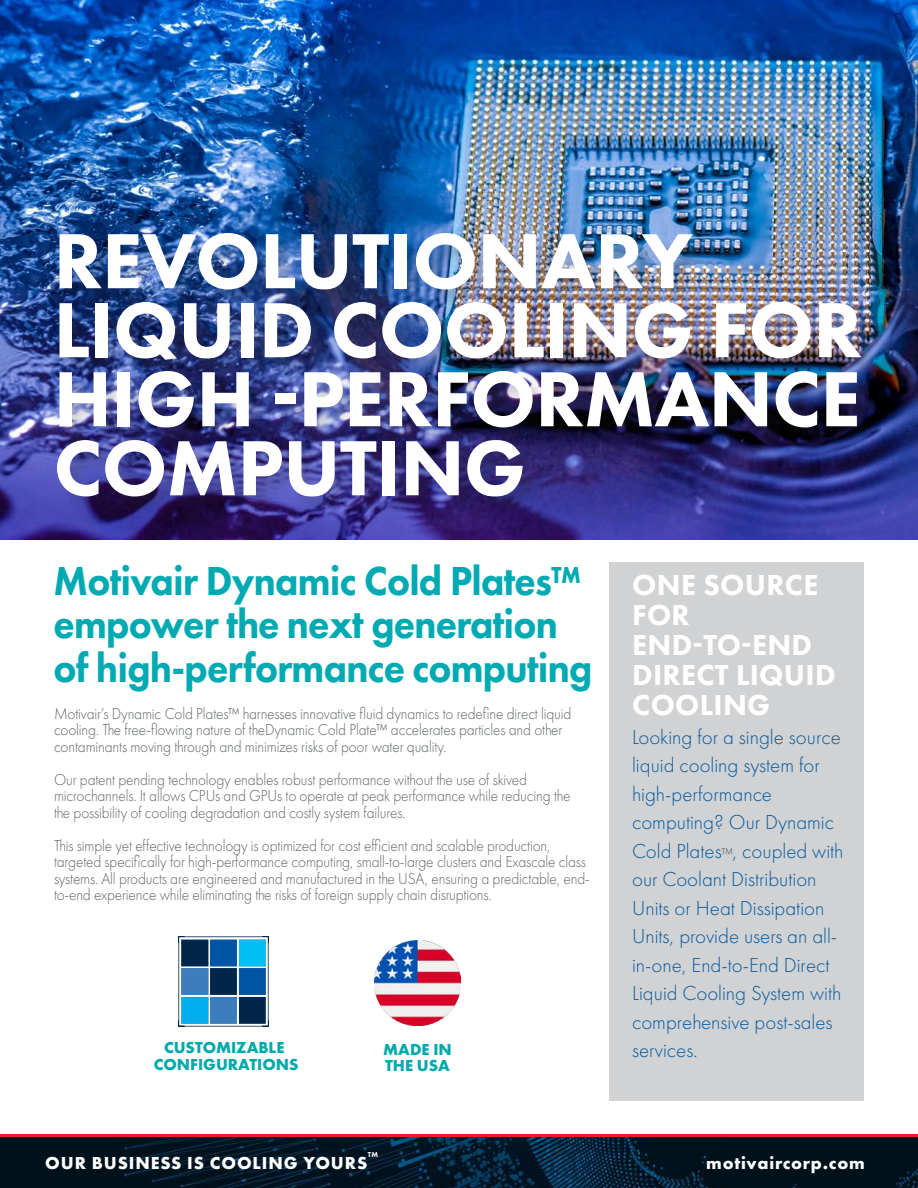
<style>
.page{position:relative;width:918px;height:1188px;background:#fff}
.page>*{position:absolute;margin:0;border:0;box-sizing:border-box;transform-origin:0 0}
.t1{font:800 81px/69px "Futura PT";letter-spacing:-.01em;color:#fff}
.t2{font:800 42px/43.5px "Futura PT";letter-spacing:-.02em;color:#00aab3;scale:.93 1}
.t3{font:800 30px/30px "Futura PT";letter-spacing:.01em;color:#fff}
.t4{font:300 21px/28.5px "Futura PT";color:#01589e}
.t5{font:700 18px "Futura PT";letter-spacing:.05em;color:#fff}
.t6{font:300 16.5px/16.5px "Futura PT";letter-spacing:-.01em;color:#5e6567;scale:.93 1}
.t7{font:700 16.5px "Futura PT";color:#00a9ab}
.t8{font:800 7.5px "Futura PT";color:#fff}
.s1{font-size:16.5px;color:#5e6567}
</style>
<div class="page">
<div style="left:0;top:1134px;width:918px;height:6px;background:#ee1d23"></div>
<img style="left:0;top:1137px;width:918px;height:51px">
<img style="left:0;top:0;width:918px;height:539px">
<div style="left:59px;top:235px;width:820px;height:280px;background:#231f20;opacity:.17"></div>
<img style="left:179px;top:936px;width:90px;height:90px">
<img style="left:375px;top:940px;width:85px;height:85px">
<div style="left:610px;top:562px;width:254px;height:539px;background:#d1d2d4"></div>
<p class="t1" style="left:54px;top:225px;width:810px">REVOLUTIONARY<br>LIQUID COOLING FOR<br>HIGH -PERFORMANCE<br>COMPUTING</p>
<p class="t2" style="left:54px;top:558px;width:581px">Motivair Dynamic Cold Plates™ empower the next generation of high-performance computing</p>
<p class="t6" style="left:54px;top:705px;width:558px">Motivair’s Dynamic Cold Plates™ harnesses innovative fluid dynamics to redefine direct liquid cooling. The free-flowing nature of theDynamic Cold Plate™ accelerates particles and other contaminants moving through and minimizes risks of poor water quality.</p>
<p class="t6" style="left:54px;top:771px;width:557px">Our patent pending technology enables robust performance without the use of skived microchannels. It allows CPUs and GPUs to operate at peak performance while reducing the the possibility of cooling degradation and costly system failures.</p>
<p class="t6" style="left:54px;top:837px;width:578px">This simple yet effective technology is optimized for cost efficient and scalable production, targeted specifically for high-performance computing, small-to-large clusters and Exascale class systems. All products are engineered and manufactured in the USA, ensuring a predictable, end&shy;to-end experience while eliminating the risks of foreign supply chain disruptions.</p>
<p class="t7" style="left:164px;top:1037px;width:122px">CUSTOMIZABLE</p>
<p class="t7" style="left:154px;top:1054px;width:146px">CONFIGURATIONS</p>
<p class="t7" style="left:383px;top:1039px;width:70px">MADE IN</p>
<p class="t7" style="left:385px;top:1055px;width:66px">THE USA</p>
<p class="t3" style="left:632px;top:570px;width:188px">ONE SOURCE<br>FOR<br>END-TO-END</p>
<p class="t3" style="left:632px;top:660px;width:205px">DIRECT LIQUID</p>
<p class="t3" style="left:632px;top:690px;width:140px">COOLING</p>
<p class="t4" style="left:632px;top:723px;width:213px">Looking for a single source liquid cooling system for high-performance computing? Our Dynamic<br>Cold Plates<span class="s1">™</span>, coupled with our Coolant Distribution<br>Units or Heat Dissipation<br>Units, provide users an all&shy;in-one, End-to-End Direct<br>Liquid Cooling System with comprehensive post-sales services.</p>
<p class="t8" style="left:368px;top:1150px;width:12px">TM</p>
<p class="t5" style="left:45px;top:1151px;width:324px">OUR BUSINESS IS COOLING YOURS</p>
<p class="t5" style="left:706px;top:1151px;width:160px">motivaircorp.com</p>
</div>
